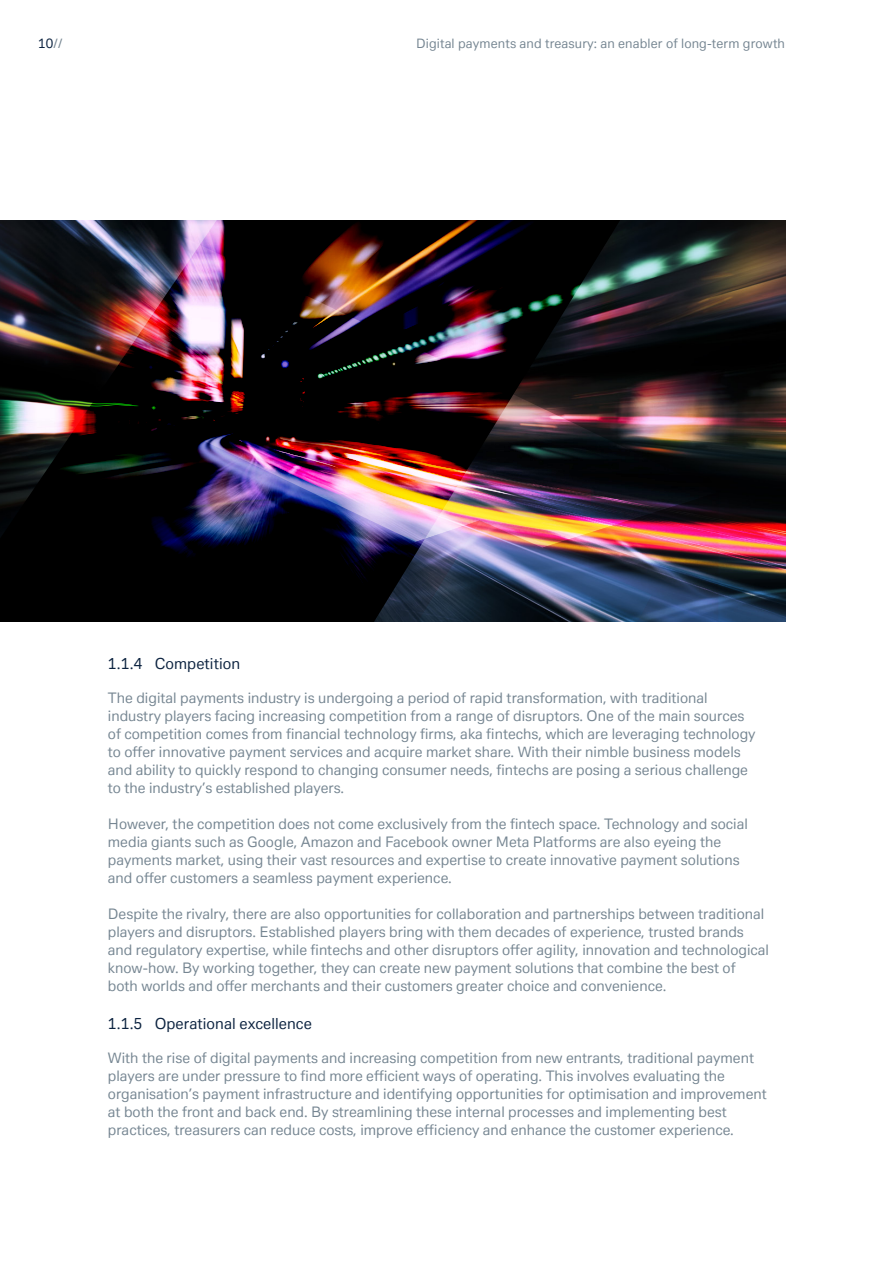
<style>
.page{position:relative;width:893px;height:1263px;background:#fff}
.page>*{position:absolute;margin:0;border:0;box-sizing:border-box;transform-origin:0 0}
.t1{font:15px "Deutsche Bank Text";letter-spacing:.005em;color:#0c2340}
.t2{font:14.25px/18px "Deutsche Bank Text";color:#768692}
.t3{font:12.75px "Deutsche Bank Text";letter-spacing:.01em;color:#768692}
.t4{font:12.75px "Deutsche Bank Text";color:#0c2340}
.s1{color:#768692}
</style>
<div class="page">
<img style="left:0;top:220px;width:785px;height:402px">
<p class="t4" style="left:38px;top:35px;width:26px">10<span class="s1">//</span></p>
<p class="t3" style="left:416px;top:35px;width:370px">Digital payments and treasury: an enabler of long-term growth</p>
<p class="t1" style="left:108px;top:654px;width:134px">1.1.4 Competition</p>
<p class="t2" style="left:108px;top:689px;width:649px">The digital payments industry is undergoing a period of rapid transformation, with traditional industry players facing increasing competition from a range of disruptors. One of the main sources of competition comes from financial technology firms, aka fintechs, which are leveraging technology to offer innovative payment services and acquire market share. With their nimble business models and ability to quickly respond to changing consumer needs, fintechs are posing a serious challenge to the industry’s established players.</p>
<p class="t2" style="left:108px;top:815px;width:641px">However, the competition does not come exclusively from the fintech space. Technology and social media giants such as Google, Amazon and Facebook owner Meta Platforms are also eyeing the payments market, using their vast resources and expertise to create innovative payment solutions and offer customers a seamless payment experience.</p>
<p class="t2" style="left:108px;top:905px;width:663px">Despite the rivalry, there are also opportunities for collaboration and partnerships between traditional players and disruptors. Established players bring with them decades of experience, trusted brands and regulatory expertise, while fintechs and other disruptors offer agility, innovation and technological know-how. By working together, they can create new payment solutions that combine the best of both worlds and offer merchants and their customers greater choice and convenience.</p>
<p class="t1" style="left:108px;top:1014px;width:206px">1.1.5 Operational excellence</p>
<p class="t2" style="left:108px;top:1049px;width:660px">With the rise of digital payments and increasing competition from new entrants, traditional payment players are under pressure to find more efficient ways of operating. This involves evaluating the organisation’s payment infrastructure and identifying opportunities for optimisation and improvement at both the front and back end. By streamlining these internal processes and implementing best practices, treasurers can reduce costs, improve efficiency and enhance the customer experience.</p>
</div>
